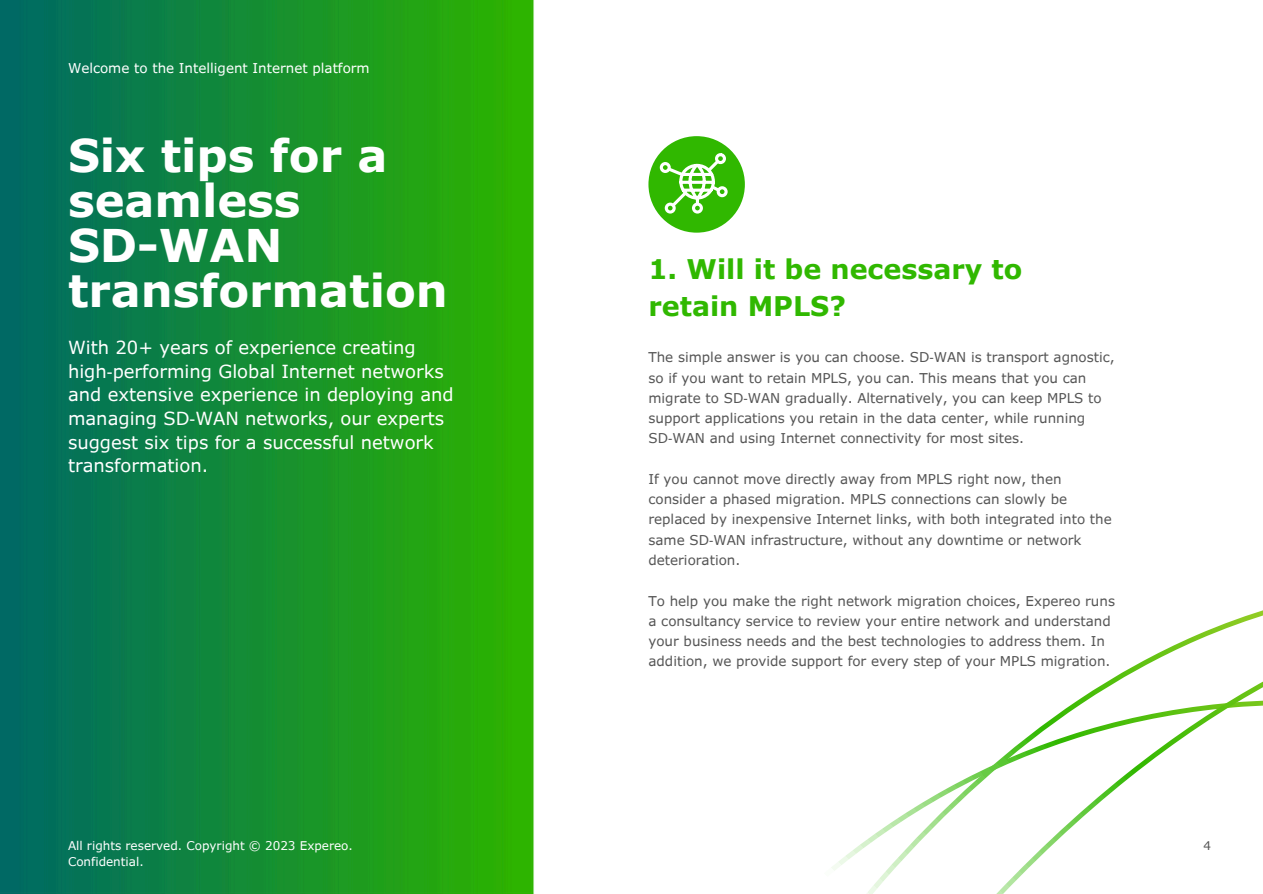
<style>
.page{position:relative;width:1263px;height:894px;background:#fff}
.page>*{position:absolute;margin:0;border:0;box-sizing:border-box;transform-origin:0 0}
.t1{font:700 45px/45px "Verdana Pro";color:#fff}
.t2{font:700 27px/37.2px "Verdana Pro";color:#30b800}
.t3{font:18px/23.7px "Verdana Pro";color:#fff}
.t4{font:13.5px/20.2px "Verdana Pro";color:#555}
.t5{font:13.5px "Verdana Pro";color:#fff}
.t6{font:12px/15.8px "Verdana Pro";color:#fff}
.t7{font:12px "Verdana Pro";color:#555}
.s1{font-family:"Noto Sans"}
</style>
<div class="page">
<img style="left:0;top:0;width:534px;height:893px">
<div style="left:648px;top:136px;width:97px;height:96px;background:#30b800;border-radius:50%"></div>
<svg style="left:658px;top:151px;width:70px;height:64px"></svg>
<svg style="left:849px;top:610px;width:414px;height:283px"></svg>
<svg style="left:977px;top:675px;width:286px;height:218px"></svg>
<h4 class="t5" style="left:68px;top:60px;width:303px">Welcome to the Intelligent Internet platform</h4>
<p class="t1" style="left:68px;top:131px;width:381px">Six tips for a seamless<br>SD-WAN transformation</p>
<p class="t3" style="left:68px;top:335px;width:387px">With 20+ years of experience creating high<span class="s1">‑</span>performing Global Internet networks and extensive experience in deploying and managing SD<span class="s1">‑</span>WAN networks, our experts suggest six tips for a successful network transformation.</p>
<h2 class="t2" style="left:648px;top:249px;width:375px">1. Will it be necessary to retain MPLS?</h2>
<h4 class="t4" style="left:648px;top:347px;width:468px">The simple answer is you can choose. SD<span class="s1">‑</span>WAN is transport agnostic, so if you want to retain MPLS, you can. This means that you can migrate to SD<span class="s1">‑</span>WAN gradually. Alternatively, you can keep MPLS to support applications you retain in the data center, while running SD<span class="s1">‑</span>WAN and using Internet connectivity for most sites.</h4>
<h1 class="t4" style="left:648px;top:468px;width:465px">If you cannot move directly away from MPLS right now, then consider a phased migration. MPLS connections can slowly be replaced by inexpensive Internet links, with both integrated into the same SD<span class="s1">‑</span>WAN infrastructure, without any downtime or network deterioration.</h1>
<h3 class="t4" style="left:648px;top:590px;width:468px">To help you make the right network migration choices, Expereo runs a consultancy service to review your entire network and understand your business needs and the best technologies to address them. In addition, we provide support for every step of your MPLS migration.</h3>
<h4 class="t6" style="left:68px;top:837px;width:286px">All rights reserved. Copyright © 2023 Expereo.<br>Confidential.</h4>
<h4 class="t7" style="left:1203px;top:838px;width:9px">4</h4>
</div>
